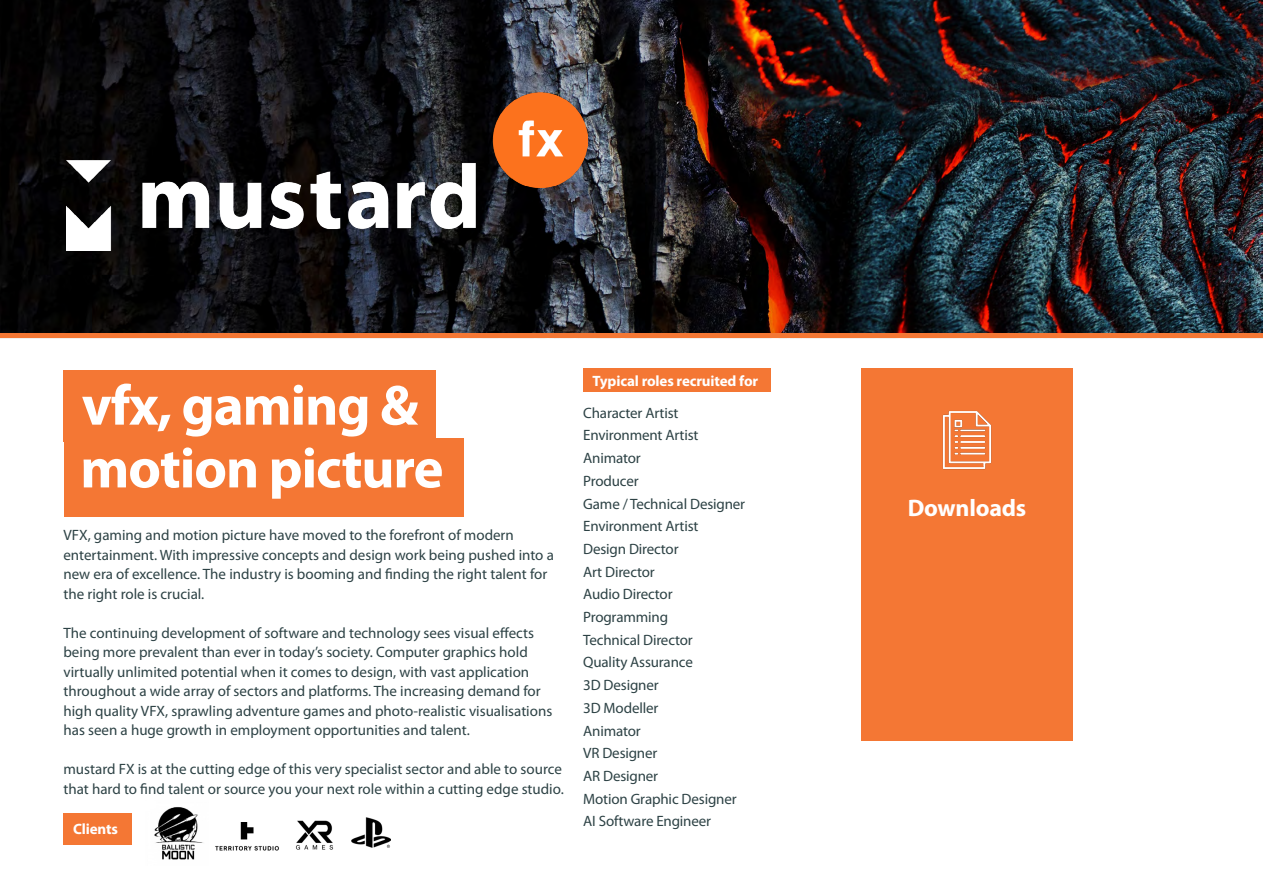
<style>
.page{position:relative;width:1263px;height:893px;background:#fff}
.page>*{position:absolute;margin:0;border:0;box-sizing:border-box;transform-origin:0 0}
.t1{font:700 57px/62.7px "Myriad Pro";letter-spacing:-.02em;color:#fff}
.t2{font:700 24px "Myriad Pro";letter-spacing:-.01em;color:#fff}
.t3{font:15px/22.6px "Myriad Pro";color:#2d4245}
.t4{font:700 15px "Myriad Pro";letter-spacing:-.01em;color:#fff}
</style>
<div class="page">
<img style="left:0;top:0;width:1263px;height:334px">
<hr style="left:0;top:334px;width:1263px;height:4px;background:#f47734">
<div style="left:64px;top:370px;width:372px;height:72px;background:#f47734"></div>
<div style="left:64px;top:438px;width:399px;height:78px;background:#f47734"></div>
<div style="left:861px;top:369px;width:212px;height:372px;background:#f47734"></div>
<div style="left:583px;top:369px;width:188px;height:23px;background:#f47734"></div>
<img style="left:942px;top:411px;width:50px;height:59px">
<div style="left:64px;top:813px;width:68px;height:32px;background:#f47734"></div>
<img style="left:154px;top:807px;width:49px;height:53px">
<img style="left:351px;top:818px;width:39px;height:30px">
<img style="left:295px;top:820px;width:39px;height:30px">
<img style="left:215px;top:822px;width:64px;height:29px">
<img style="left:67px;top:93px;width:520px;height:157px">
<h1 class="t1" style="left:80px;top:372px;width:365px">vfx, gaming &amp; motion picture</h1>
<p class="t3" style="left:63px;top:525px;width:492px;line-height:19.5px">VFX, gaming and motion picture have moved to the forefront of modern entertainment. With impressive concepts and design work being pushed into a new era of excellence. The industry is booming and finding the right talent for the right role is crucial.</p>
<p class="t3" style="left:63px;top:623px;width:490px;line-height:19.5px">The continuing development of software and technology sees visual effects being more prevalent than ever in today’s society. Computer graphics hold virtually unlimited potential when it comes to design, with vast application throughout a wide array of sectors and platforms. The increasing demand for high quality VFX, sprawling adventure games and photo-realistic visualisations has seen a huge growth in employment opportunities and talent.</p>
<p class="t3" style="left:63px;top:759px;width:502px;line-height:19.5px">mustard FX is at the cutting edge of this very specialist sector and able to source that hard to find talent or source you your next role within a cutting edge studio.</p>
<p class="t4" style="left:73px;top:819px;width:46px">Clients</p>
<p class="t4" style="left:593px;top:371px;width:167px">Typical roles recruited for</p>
<p class="t3" style="left:583px;top:401px;width:163px">Character Artist<br>Environment Artist<br>Animator<br>Producer<br>Game / Technical Designer<br>Environment Artist<br>Design Director<br>Art Director<br>Audio Director<br>Programming<br>Technical Director<br>Quality Assurance<br>3D Designer<br>3D Modeller<br>Animator<br>VR Designer<br>AR Designer<br>Motion Graphic Designer<br>AI Software Engineer</p>
<h2 class="t2" style="left:908px;top:493px;width:120px">Downloads</h2>
</div>
